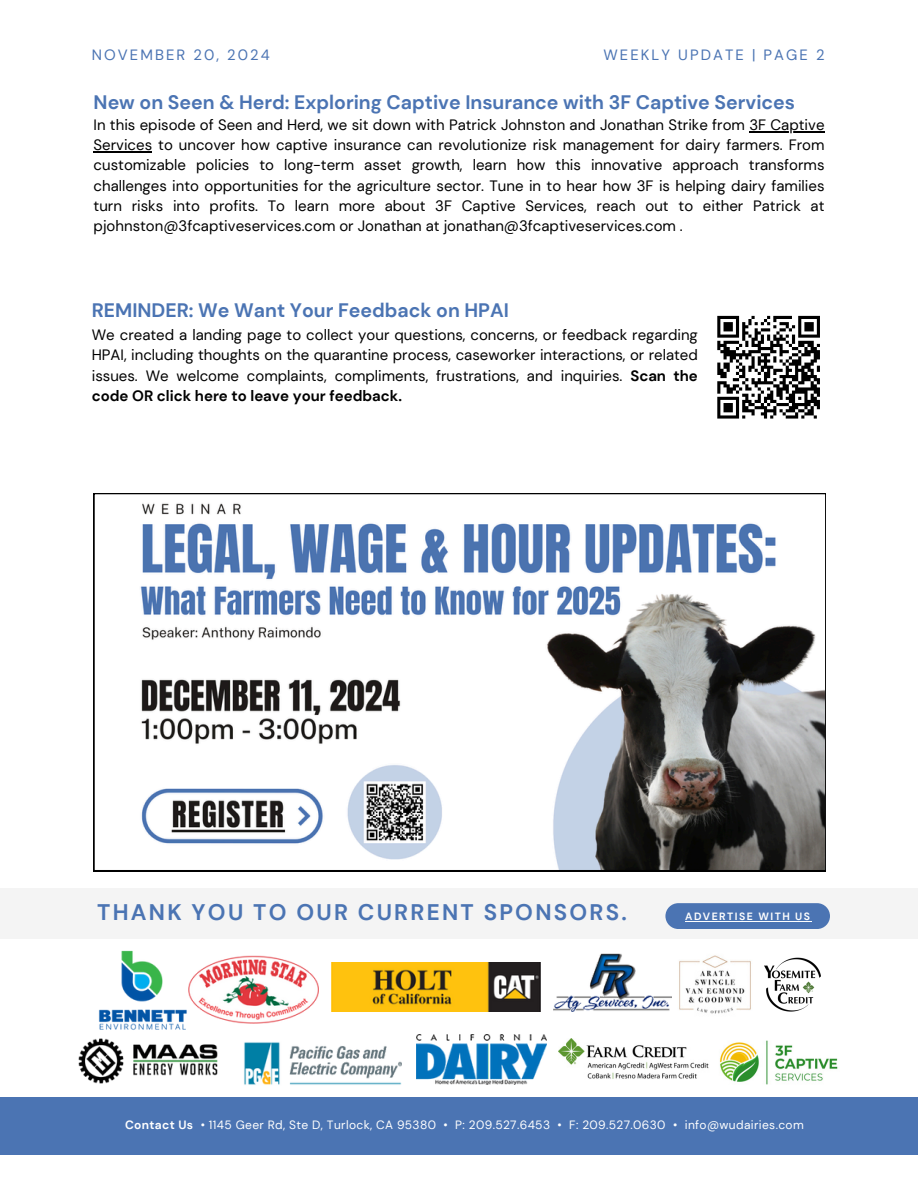
<style>
.page{position:relative;width:918px;height:1188px;background:#fff}
.page>*{position:absolute;margin:0;border:0;box-sizing:border-box;transform-origin:0 0}
.t1{font:700 22.5px "DM Sans";letter-spacing:.1em;color:#4b74b3}
.t2{font:700 19.5px "DM Sans";color:#4b74b3}
.t3{font:15px/20.2px "DM Sans";color:#000;text-align:justify}
.t4{font:14.85px "DM Sans";letter-spacing:.14em;color:#4b74b3}
.t5{font:12px "DM Sans";letter-spacing:.03em;color:#fff}
.t6{font:700 10.5px "DM Sans";letter-spacing:.14em;color:#fefefe}
.s1{font-weight:700}
</style>
<div class="page">
<img style="left:98px;top:950px;width:89px;height:80px">
<img style="left:188px;top:956px;width:131px;height:67px">
<img style="left:332px;top:962px;width:208px;height:50px">
<img style="left:554px;top:953px;width:118px;height:59px">
<img style="left:417px;top:1034px;width:129px;height:51px">
<img style="left:78px;top:1038px;width:140px;height:46px">
<img style="left:244px;top:1042px;width:158px;height:43px">
<img style="left:679px;top:955px;width:72px;height:59px">
<img style="left:559px;top:1039px;width:150px;height:40px">
<div style="left:0;top:1097px;width:918px;height:58px;background:#4b74b3"></div>
<img style="left:764px;top:957px;width:56px;height:55px">
<div style="left:0;top:888px;width:918px;height:51px;background:#f4f4f4"></div>
<div style="left:665px;top:903px;width:165px;height:26px;background:#4b74b3;border-radius:13px"></div>
<img style="left:719px;top:1040px;width:119px;height:45px">
<svg style="left:94px;top:493px;width:732px;height:378px"></svg>
<hr style="left:685px;top:921px;width:127px;height:1px;background:#fefefe">
<hr style="left:749px;top:131px;width:76px;height:1px;background:#000">
<hr style="left:94px;top:151px;width:58px;height:1px;background:#000">
<svg style="left:717px;top:315px;width:103px;height:104px"></svg>
<p class="t4" style="left:603px;top:45px;width:223px">WEEKLY UPDATE | PAGE 2</p>
<p class="t2" style="left:94px;top:89px;width:703px">New on Seen &amp; Herd: Exploring Captive Insurance with 3F Captive Services</p>
<p class="t3" style="left:94px;top:115px;width:732px">In this episode of Seen and Herd, we sit down with Patrick Johnston and Jonathan Strike from 3F Captive</p>
<p class="t3" style="left:94px;top:135px;width:732px">Services to uncover how captive insurance can revolutionize risk management for dairy farmers. From customizable policies to long-term asset growth, learn how this innovative approach transforms challenges into opportunities for the agriculture sector. Tune in to hear how 3F is helping dairy families turn risks into profits. To learn more about 3F Captive Services, reach out to either Patrick at pjohnston@3fcaptiveservices.com or Jonathan at jonathan@3fcaptiveservices.com .</p>
<p class="t4" style="left:92px;top:45px;width:179px">NOVEMBER 20, 2024</p>
<p class="t2" style="left:92px;top:297px;width:419px">REMINDER: We Want Your Feedback on HPAI</p>
<h5 class="t3" style="left:92px;top:325px;width:608px">We created a landing page to collect your questions, concerns, or feedback regarding HPAI, including thoughts on the quarantine process, caseworker interactions, or related issues. We welcome complaints, compliments, frustrations, and inquiries. <span class="s1">Scan the code OR click here to leave your feedback.</span></h5>
<p class="t1" style="left:97px;top:898px;width:531px">THANK YOU TO OUR CURRENT SPONSORS.</p>
<p class="t6" style="left:685px;top:910px;width:127px">ADVERTISE WITH US</p>
<p class="t5" style="left:125px;top:1117px;width:680px"><span class="s1">Contact Us</span> • 1145 Geer Rd, Ste D, Turlock, CA 95380 • P: 209.527.6453 • F: 209.527.0630 • info@wudairies.com</p>
</div>
